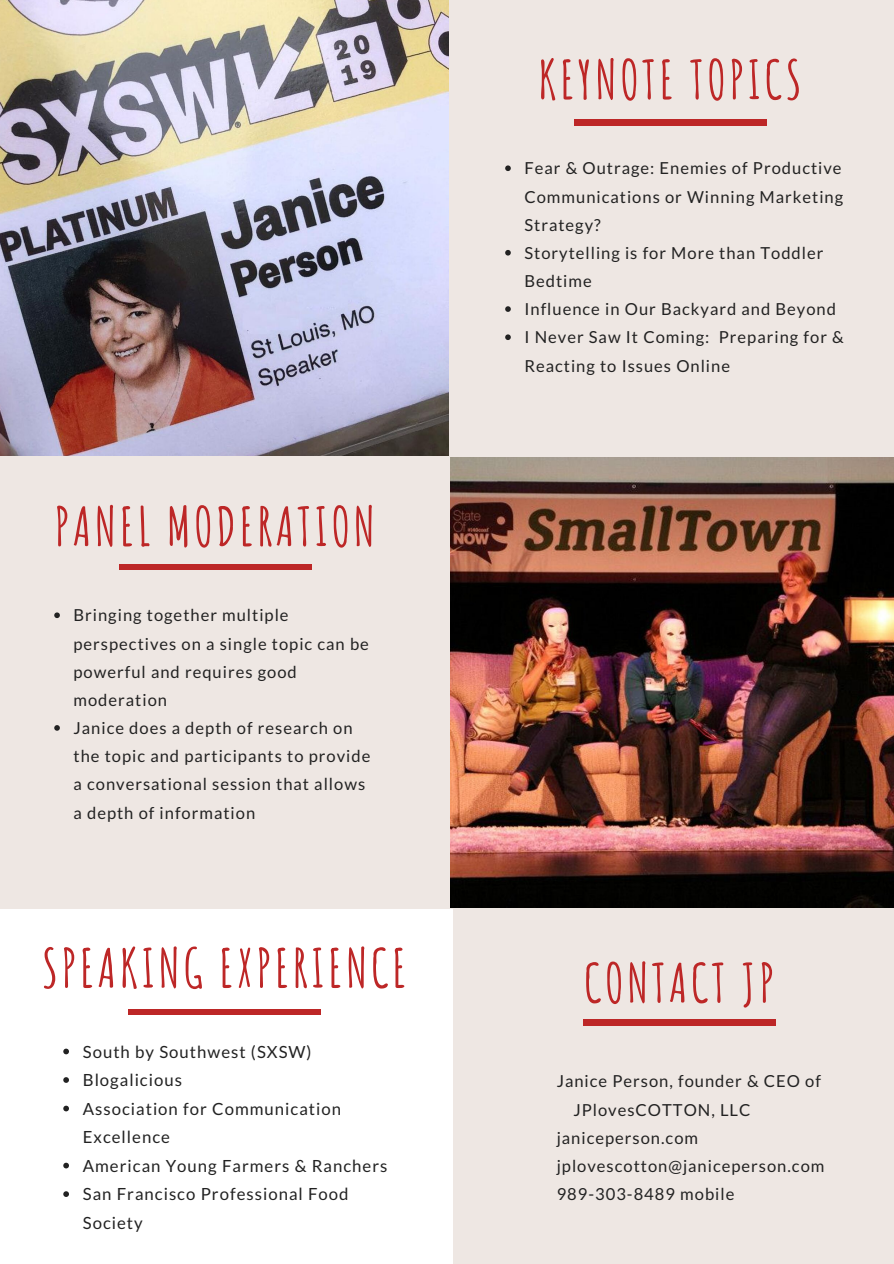
<style>
.page{position:relative;width:894px;height:1264px;background:#fff}
.page>*{position:absolute;margin:0;border:0;box-sizing:border-box;transform-origin:0 0}
.t1{font:700 52.95px "Amatic SC";letter-spacing:.06em;color:#bd2727}
.t2{font:16.8px/28.5px "Lato";letter-spacing:.06em;color:#222}
.t3{font:16.5px/28.2px "Lato";letter-spacing:.06em;color:#222}
</style>
<div class="page">
<div style="left:0;top:0;width:893px;height:1263px;background:#eee7e3"></div>
<div style="left:0;top:909px;width:452px;height:354px;background:#fff"></div>
<img style="left:0;top:0;width:448px;height:455px">
<img style="left:450px;top:457px;width:443px;height:450px">
<div style="left:573px;top:120px;width:193px;height:5px;background:#bd2727"></div>
<div style="left:119px;top:564px;width:192px;height:5px;background:#bd2727"></div>
<svg style="left:54px;top:612px;width:6px;height:6px"></svg>
<svg style="left:54px;top:725px;width:6px;height:5px"></svg>
<div style="left:128px;top:1009px;width:193px;height:5px;background:#bd2727"></div>
<svg style="left:63px;top:1048px;width:6px;height:6px"></svg>
<svg style="left:63px;top:1077px;width:6px;height:5px"></svg>
<svg style="left:63px;top:1105px;width:6px;height:6px"></svg>
<svg style="left:63px;top:1162px;width:6px;height:6px"></svg>
<svg style="left:63px;top:1191px;width:6px;height:5px"></svg>
<div style="left:583px;top:1019px;width:192px;height:6px;background:#bd2727"></div>
<svg style="left:505px;top:165px;width:5px;height:6px"></svg>
<svg style="left:505px;top:250px;width:5px;height:5px"></svg>
<svg style="left:505px;top:306px;width:5px;height:6px"></svg>
<svg style="left:505px;top:334px;width:5px;height:6px"></svg>
<h1 class="t1" style="left:54px;top:492px;width:322px">PANEL MODERATION</h1>
<p class="t3" style="left:73px;top:601px;width:298px">Bringing together multiple perspectives on a single topic can be powerful and requires good moderation<br>Janice does a depth of research on the topic and participants to provide a conversational session that allows a depth of information</p>
<h1 class="t1" style="left:42px;top:933px;width:366px">SPEAKING EXPERIENCE</h1>
<p class="t2" style="left:83px;top:1036px;width:306px">South by Southwest (SXSW)<br>Blogalicious<br>Association for Communication<br>Excellence<br>American Young Farmers &amp; Ranchers<br>San Francisco Professional Food<br>Society</p>
<h1 class="t1" style="left:537px;top:45px;width:265px">KEYNOTE TOPICS</h1>
<p class="t3" style="left:524px;top:154px;width:321px">Fear &amp; Outrage: Enemies of Productive<br>Communications or Winning Marketing<br>Strategy?<br>Storytelling is for More than Toddler<br>Bedtime<br>Influence in Our Backyard and Beyond<br>I Never Saw It Coming: Preparing for &amp;<br>Reacting to Issues Online</p>
<h1 class="t1" style="left:583px;top:948px;width:192px">CONTACT JP</h1>
<p class="t3" style="left:556px;top:1066px;width:266px">Janice Person, founder &amp; CEO of</p>
<p class="t3" style="left:573px;top:1095px;width:178px">JPlovesCOTTON, LLC</p>
<p class="t3" style="left:556px;top:1123px;width:143px">janiceperson.com</p>
<p class="t3" style="left:556px;top:1151px;width:269px">jplovescotton@janiceperson.com</p>
<p class="t3" style="left:556px;top:1179px;width:179px">989-303-8489 mobile</p>
</div>
